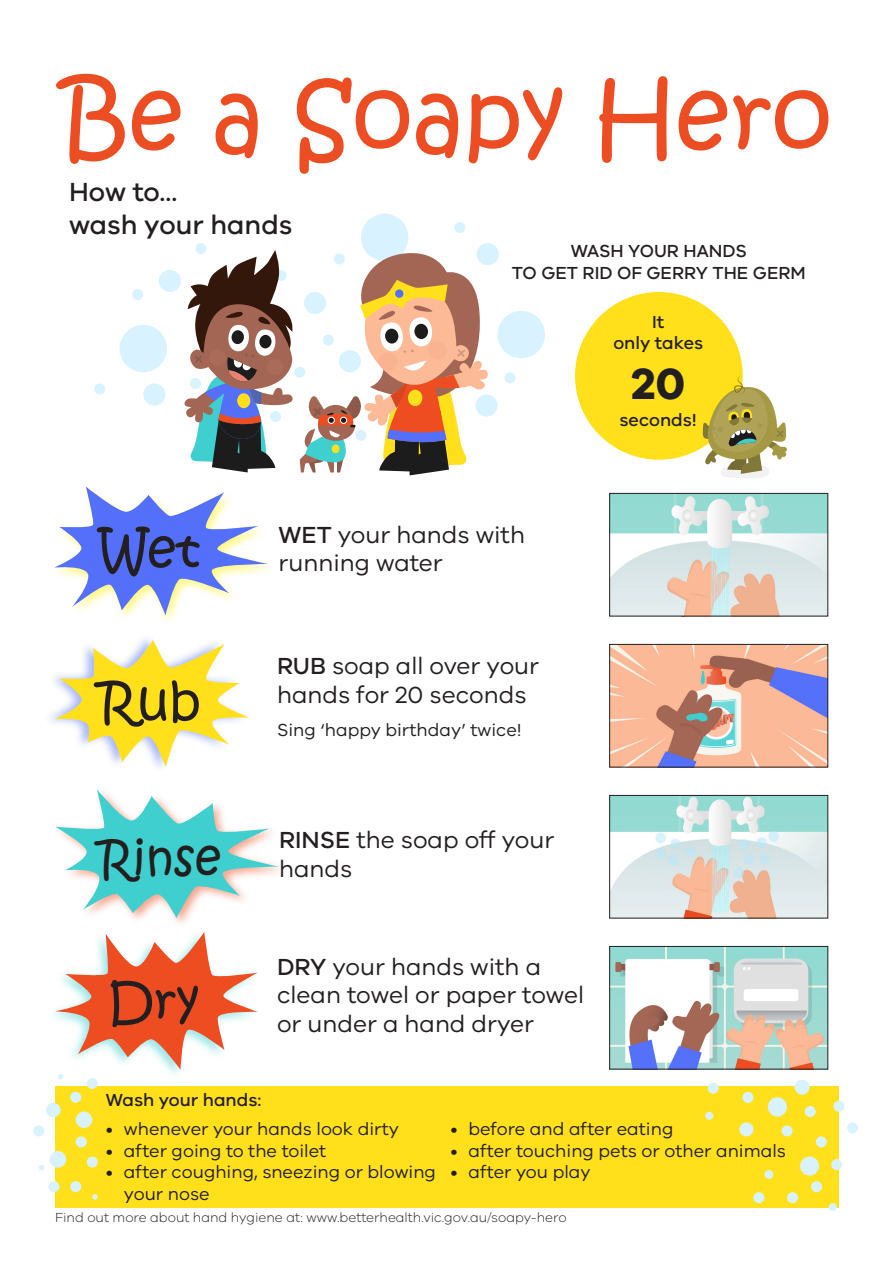
<style>
.page{position:relative;width:893px;height:1263px;background:#fff}
.page>*{position:absolute;margin:0;border:0;box-sizing:border-box;transform-origin:0 0}
.t1{font:96px "Kristen ITC";color:#ed4d23}
.t2{font:51px "Kristen ITC";color:#231f20}
.t3{font:46.5px "Kristen ITC";color:#231f20}
.t4{font:700 45px "VIC";color:#231f20}
.t5{font:500 27px/32.4px "VIC";color:#231f20}
.t6{font:24px/28.8px "VIC";color:#231f20}
.t7{font:18px/21.6px "VIC";color:#231f20}
.t8{font:500 18px/21.6px "VIC";color:#231f20;text-align:center}
.t9{font:300 13.5px "VIC";color:#231f20}
.s1{font-weight:500}
</style>
<div class="page">
<div style="left:55px;top:1087px;width:783px;height:121px;background:#ffe01a"></div>
<div style="left:361px;top:214px;width:47px;height:47px;background:#d9f2ff;border-radius:50%"></div>
<div style="left:575px;top:292px;width:168px;height:168px;background:#ffe01a;border-radius:50%"></div>
<svg style="left:184px;top:250px;width:109px;height:222px"></svg>
<svg style="left:300px;top:248px;width:188px;height:227px"></svg>
<div style="left:395px;top:289px;width:8px;height:9px;background:#5470fa;border-radius:50%"></div>
<svg style="left:54px;top:487px;width:214px;height:128px"></svg>
<svg style="left:55px;top:640px;width:195px;height:127px"></svg>
<svg style="left:55px;top:789px;width:224px;height:129px"></svg>
<img style="left:611px;top:495px;width:215px;height:119px">
<div style="left:609px;top:493px;width:219px;height:123px;border:1px solid #231f20"></div>
<img style="left:611px;top:646px;width:215px;height:119px">
<div style="left:609px;top:644px;width:219px;height:123px;border:1px solid #231f20"></div>
<img style="left:611px;top:797px;width:215px;height:119px">
<div style="left:609px;top:795px;width:219px;height:123px;border:1px solid #231f20"></div>
<img style="left:611px;top:948px;width:215px;height:119px">
<div style="left:609px;top:946px;width:219px;height:123px;border:1px solid #231f20"></div>
<div style="left:120px;top:325px;width:47px;height:47px;background:#d9f2ff;border-radius:50%"></div>
<div style="left:497px;top:311px;width:48px;height:47px;background:#d9f2ff;border-radius:50%"></div>
<div style="left:143px;top:383px;width:22px;height:23px;background:#d9f2ff;border-radius:50%"></div>
<div style="left:475px;top:394px;width:22px;height:23px;background:#d9f2ff;border-radius:50%"></div>
<div style="left:339px;top:350px;width:22px;height:22px;background:#d9f2ff;border-radius:50%"></div>
<div style="left:304px;top:292px;width:22px;height:22px;background:#d9f2ff;border-radius:50%"></div>
<div style="left:159px;top:270px;width:22px;height:22px;background:#d9f2ff;border-radius:50%"></div>
<div style="left:94px;top:383px;width:11px;height:11px;background:#d9f2ff;border-radius:50%"></div>
<div style="left:190px;top:378px;width:11px;height:11px;background:#d9f2ff;border-radius:50%"></div>
<div style="left:270px;top:411px;width:11px;height:11px;background:#d9f2ff;border-radius:50%"></div>
<div style="left:294px;top:367px;width:11px;height:11px;background:#d9f2ff;border-radius:50%"></div>
<div style="left:132px;top:289px;width:11px;height:11px;background:#d9f2ff;border-radius:50%"></div>
<div style="left:334px;top:253px;width:11px;height:11px;background:#d9f2ff;border-radius:50%"></div>
<div style="left:504px;top:372px;width:11px;height:11px;background:#d9f2ff;border-radius:50%"></div>
<div style="left:355px;top:430px;width:11px;height:11px;background:#d9f2ff;border-radius:50%"></div>
<div style="left:454px;top:222px;width:11px;height:11px;background:#d9f2ff;border-radius:50%"></div>
<div style="left:477px;top:243px;width:22px;height:22px;background:#d9f2ff;border-radius:50%"></div>
<div style="left:195px;top:243px;width:11px;height:11px;background:#d9f2ff;border-radius:50%"></div>
<svg style="left:702px;top:375px;width:85px;height:103px"></svg>
<div style="left:323px;top:335px;width:11px;height:11px;background:#d9f2ff;border-radius:50%"></div>
<div style="left:70px;top:1092px;width:11px;height:11px;background:#d9f2ff;border-radius:50%"></div>
<div style="left:76px;top:1111px;width:16px;height:17px;background:#d9f2ff;border-radius:50%"></div>
<div style="left:46px;top:1103px;width:15px;height:14px;background:#d9f2ff;border-radius:50%"></div>
<div style="left:87px;top:1078px;width:11px;height:11px;background:#d9f2ff;border-radius:50%"></div>
<div style="left:76px;top:1136px;width:11px;height:11px;background:#d9f2ff;border-radius:50%"></div>
<div style="left:87px;top:1156px;width:11px;height:11px;background:#d9f2ff;border-radius:50%"></div>
<div style="left:50px;top:1151px;width:16px;height:17px;background:#d9f2ff;border-radius:50%"></div>
<div style="left:70px;top:1181px;width:11px;height:11px;background:#d9f2ff;border-radius:50%"></div>
<svg style="left:92px;top:1194px;width:6px;height:6px"></svg>
<div style="left:33px;top:1125px;width:11px;height:11px;background:#d9f2ff;border-radius:50%"></div>
<div style="left:794px;top:1080px;width:16px;height:15px;background:#d9f2ff;border-radius:50%"></div>
<div style="left:833px;top:1101px;width:11px;height:11px;background:#d9f2ff;border-radius:50%"></div>
<div style="left:805px;top:1106px;width:11px;height:11px;background:#d9f2ff;border-radius:50%"></div>
<div style="left:768px;top:1097px;width:19px;height:19px;background:#d9f2ff;border-radius:50%"></div>
<div style="left:781px;top:1125px;width:12px;height:11px;background:#d9f2ff;border-radius:50%"></div>
<div style="left:816px;top:1136px;width:11px;height:11px;background:#d9f2ff;border-radius:50%"></div>
<div style="left:847px;top:1122px;width:11px;height:11px;background:#d9f2ff;border-radius:50%"></div>
<div style="left:800px;top:1156px;width:19px;height:19px;background:#d9f2ff;border-radius:50%"></div>
<div style="left:764px;top:1170px;width:9px;height:9px;background:#d9f2ff;border-radius:50%"></div>
<div style="left:811px;top:1181px;width:11px;height:11px;background:#d9f2ff;border-radius:50%"></div>
<div style="left:742px;top:1092px;width:11px;height:11px;background:#d9f2ff;border-radius:50%"></div>
<div style="left:753px;top:1192px;width:11px;height:11px;background:#d9f2ff;border-radius:50%"></div>
<div style="left:787px;top:1192px;width:11px;height:11px;background:#d9f2ff;border-radius:50%"></div>
<div style="left:708px;top:1083px;width:11px;height:11px;background:#d9f2ff;border-radius:50%"></div>
<div style="left:705px;top:1112px;width:8px;height:8px;background:#d9f2ff;border-radius:50%"></div>
<div style="left:739px;top:1122px;width:14px;height:14px;background:#d9f2ff;border-radius:50%"></div>
<div style="left:831px;top:1159px;width:11px;height:11px;background:#d9f2ff;border-radius:50%"></div>
<div style="left:48px;top:1181px;width:12px;height:11px;background:#d9f2ff;border-radius:50%"></div>
<svg style="left:39px;top:1165px;width:5px;height:5px"></svg>
<svg style="left:55px;top:932px;width:203px;height:147px"></svg>
<div style="left:829px;top:1203px;width:8px;height:8px;background:#d9f2ff;border-radius:50%"></div>
<p class="t1" style="left:62px;top:54px;width:771px">Be a Soapy Hero</p>
<p class="t5" style="left:69px;top:175px;width:225px">How to...<br>wash your hands</p>
<p class="t8" style="left:512px;top:240px;width:295px">WASH YOUR HANDS<br>TO GET RID OF GERRY THE GERM</p>
<p class="t8" style="left:613px;top:311px;width:91px;line-height:21px">It<br>only takes</p>
<p class="t4" style="left:631px;top:355px;width:56px">20</p>
<p class="t8" style="left:620px;top:408px;width:79px">seconds!</p>
<p class="t2" style="left:99px;top:517px;width:103px">Wet</p>
<p class="t2" style="left:99px;top:668px;width:103px">Rub</p>
<p class="t3" style="left:99px;top:828px;width:123px">Rinse</p>
<p class="t2" style="left:108px;top:968px;width:93px">Dry</p>
<p class="t6" style="left:279px;top:519px;width:248px"><span class="s1">WET</span> your hands with running water</p>
<p class="t6" style="left:277px;top:651px;width:264px"><span class="s1">RUB</span> soap all over your hands for 20 seconds</p>
<p class="t7" style="left:277px;top:719px;width:246px">Sing ‘happy birthday’ twice!</p>
<p class="t6" style="left:279px;top:825px;width:277px"><span class="s1">RINSE</span> the soap off your hands</p>
<p class="t6" style="left:277px;top:951px;width:309px"><span class="s1">DRY</span> your hands with a clean towel or paper towel or under a hand dryer</p>
<p class="t8" style="left:106px;top:1089px;width:157px">Wash your hands:</p>
<p class="t7" style="left:106px;top:1118px;width:295px">• whenever your hands look dirty</p>
<p class="t7" style="left:106px;top:1139px;width:222px">• after going to the toilet</p>
<p class="t7" style="left:124px;top:1161px;width:314px;text-indent:-18px">• after coughing, sneezing or blowing your nose</p>
<p class="t7" style="left:450px;top:1118px;width:224px">• before and after eating</p>
<p class="t7" style="left:450px;top:1139px;width:337px">• after touching pets or other animals</p>
<p class="t7" style="left:450px;top:1161px;width:142px">• after you play</p>
<p class="t9" style="left:55px;top:1210px;width:513px">Find out more about hand hygiene at: www.betterhealth.vic.gov.au/soapy-hero</p>
</div>
